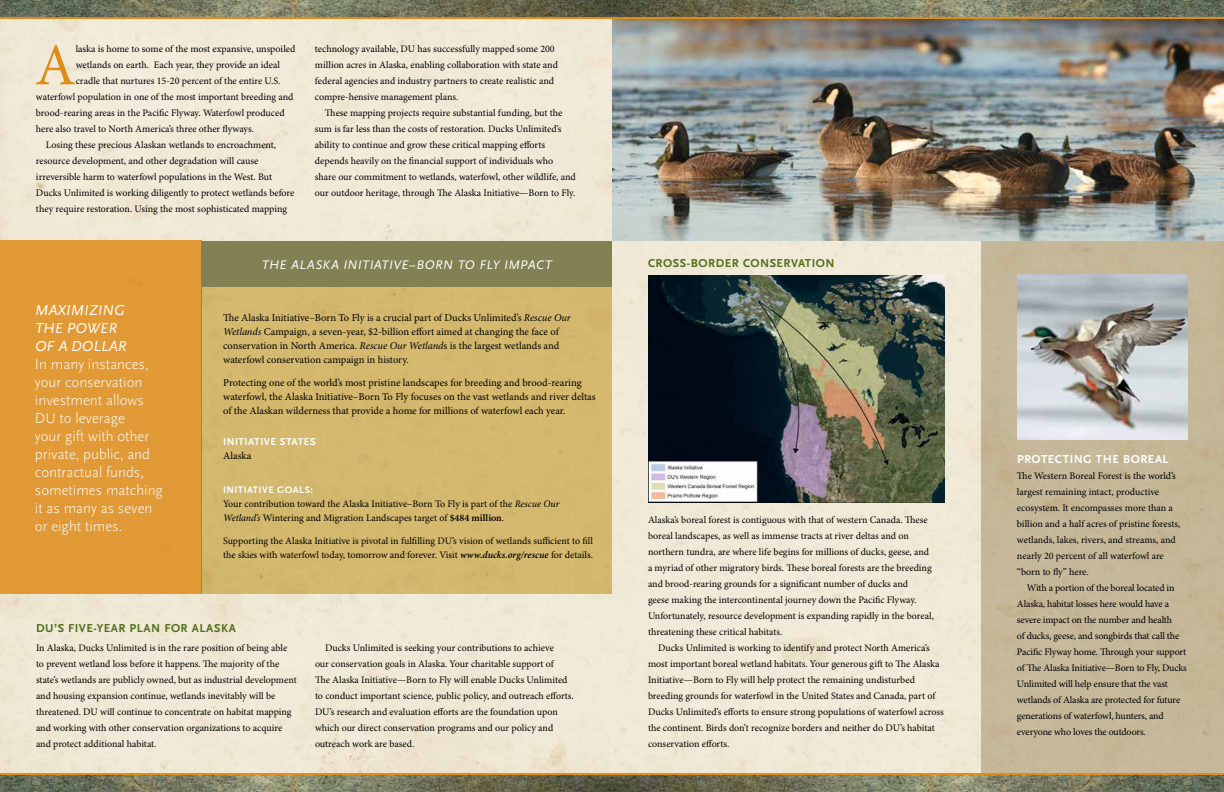
<style>
.page{position:relative;width:1224px;height:792px;background:#fff}
.page>*{position:absolute;margin:0;border:0;box-sizing:border-box;transform-origin:0 0}
.t1{font:59.2px "Minion Pro";color:#df8c19}
.t2{font:300 15px/18px "Scala Sans OT";color:#fff}
.t3{font:italic 15px/18px "Scala Sans OT";letter-spacing:.01em;color:#fff}
.t4{font:italic 13px "Scala Sans OT";letter-spacing:.035em;color:#fff}
.t5{font:700 12px "Scala Sans OT";letter-spacing:.04em;color:#4f6f19}
.t6{font:700 12px "Scala Sans OT";letter-spacing:.035em;color:#fff}
.t7{font:10.5px/14px "Minion Pro";color:#000}
.t8{font:700 10.5px "Scala Sans OT";letter-spacing:.04em;color:#fff}
.t9{font:10px/16px "Minion Pro";letter-spacing:-.005em;color:#000}
.t10{font:700 10px "Scala Sans OT";letter-spacing:.04em;color:#fff}
.s1{font-style:italic}
.s2{font-weight:600}
.s3{font-weight:600;font-style:italic}
</style>
<div class="page">
<div style="left:0;top:19px;width:981px;height:754px;background:#f1ead8"></div>
<div style="left:981px;top:0;width:243px;height:792px;background:#c5b798"></div>
<img style="left:612px;top:19px;width:612px;height:222px">
<img style="left:0;top:0;width:1224px;height:17px">
<img style="left:0;top:775px;width:1224px;height:17px">
<hr style="left:0;top:17px;width:1224px;height:2px;background:#df8c19">
<hr style="left:0;top:773px;width:1224px;height:2px;background:#df8c19">
<img style="left:1017px;top:274px;width:171px;height:165px">
<img style="left:648px;top:275px;width:296px;height:227px">
<div style="left:0;top:241px;width:202px;height:353px;background:#e19a35"></div>
<div style="left:202px;top:241px;width:410px;height:353px;background:#d4b96e"></div>
<div style="left:202px;top:241px;width:410px;height:46px;background:#818154"></div>
<h1 class="t1" style="left:35px;top:30px;width:42px">A</h1>
<p class="t9" style="left:76px;top:41px;width:221px">laska is home to some of the most expansive, unspoiled</p>
<p class="t9" style="left:76px;top:57px;width:206px">wetlands on earth. Each year, they provide an ideal</p>
<p class="t9" style="left:76px;top:73px;width:206px">cradle that nurtures 15-20 percent of the entire U.S.</p>
<p class="t9" style="left:36px;top:89px;width:259px">waterfowl population in one of the most important breeding and</p>
<p class="t9" style="left:36px;top:105px;width:250px">brood-rearing areas in the Pacific Flyway. Waterfowl produced</p>
<p class="t9" style="left:36px;top:121px;width:220px">here also travel to North America’s three other flyways.</p>
<p class="t9" style="left:46px;top:137px;width:232px">Losing these precious Alaskan wetlands to encroachment,</p>
<p class="t9" style="left:36px;top:153px;width:224px">resource development, and other degradation will cause</p>
<p class="t9" style="left:36px;top:169px;width:238px">irreversible harm to waterfowl populations in the West. But</p>
<p class="t9" style="left:36px;top:185px;width:260px">Ducks Unlimited is working diligently to protect wetlands before</p>
<p class="t9" style="left:36px;top:201px;width:253px">they require restoration. Using the most sophisticated mapping</p>
<p class="t9" style="left:315px;top:41px;width:244px">technology available, DU has successfully mapped some 200 million acres in Alaska, enabling collaboration with state and federal agencies and industry partners to create realistic and compre-hensive management plans.</p>
<p class="t9" style="left:315px;top:105px;width:262px;text-indent:10px">These mapping projects require substantial funding, but the sum is far less than the costs of restoration. Ducks Unlimited’s ability to continue and grow these critical mapping efforts depends heavily on the financial support of individuals who share our commitment to wetlands, waterfowl, other wildlife, and our outdoor heritage, through The Alaska Initiative—Born to Fly.</p>
<h2 class="t3" style="left:35px;top:301px;width:93px">MAXIMIZING<br>THE POWER<br>OF A DOLLAR</h2>
<h2 class="t2" style="left:35px;top:355px;width:130px">In many instances, your conservation investment allows<br>DU to leverage<br>your gift with other private, public, and contractual funds, sometimes matching it as many as seven or eight times.</h2>
<h3 class="t4" style="left:262px;top:258px;width:292px">THE ALASKA INITIATIVE–BORN TO FLY IMPACT</h3>
<p class="t7" style="left:223px;top:311px;width:349px">The Alaska Initiative–Born To Fly is a crucial part of Ducks Unlimited’s <span class="s1">Rescue Our Wetlands</span> Campaign, a seven-year, $2-billion effort aimed at changing the face of conservation in North America. <span class="s1">Rescue Our Wetland</span>s is the largest wetlands and waterfowl conservation campaign in history.</p>
<p class="t7" style="left:223px;top:376px;width:374px">Protecting one of the world’s most pristine landscapes for breeding and brood-rearing waterfowl, the Alaska Initiative–Born To Fly focuses on the vast wetlands and river deltas of the Alaskan wilderness that provide a home for millions of waterfowl each year.</p>
<p class="t8" style="left:223px;top:436px;width:94px">INITIATIVE STATES</p>
<p class="t7" style="left:223px;top:449px;width:30px">Alaska</p>
<p class="t10" style="left:223px;top:484px;width:91px">INITIATIVE GOALS:</p>
<p class="t9" style="left:223px;top:497px;width:338px;line-height:14px">Your contribution toward the Alaska Initiative–Born To Fly is part of the <span class="s1">Rescue Our<br>Wetland’s</span> Wintering and Migration Landscapes target of <span class="s2">$484 million</span>.</p>
<p class="t9" style="left:223px;top:534px;width:371px;line-height:14px">Supporting the Alaska Initiative is pivotal in fulfilling DU’s vision of wetlands sufficient to fill the skies with waterfowl today, tomorrow and forever. Visit <span class="s3">www.ducks.org/rescue</span> for details.</p>
<p class="t5" style="left:36px;top:622px;width:202px">DU’S FIVE-YEAR PLAN FOR ALASKA</p>
<p class="t9" style="left:36px;top:640px;width:262px">In Alaska, Ducks Unlimited is in the rare position of being able to prevent wetland loss before it happens. The majority of the state’s wetlands are publicly owned, but as industrial development and housing expansion continue, wetlands inevitably will be threatened. DU will continue to concentrate on habitat mapping and working with other conservation organizations to acquire and protect additional habitat.</p>
<p class="t9" style="left:315px;top:640px;width:260px;text-indent:10px">Ducks Unlimited is seeking your contributions to achieve<br>our conservation goals in Alaska. Your charitable support of<br>The Alaska Initiative—Born to Fly will enable Ducks Unlimited to conduct important science, public policy, and outreach efforts.<br>DU’s research and evaluation efforts are the foundation upon which our direct conservation programs and our policy and outreach work are based.</p>
<p class="t5" style="left:648px;top:257px;width:188px">CROSS-BORDER CONSERVATION</p>
<p class="t9" style="left:648px;top:513px;width:287px">Alaska’s boreal forest is contiguous with that of western Canada. These boreal landscapes, as well as immense tracts at river deltas and on northern tundra, are where life begins for millions of ducks, geese, and a myriad of other migratory birds. These boreal forests are the breeding and brood-rearing grounds for a significant number of ducks and<br>geese making the intercontinental journey down the Pacific Flyway.<br>Unfortunately, resource development is expanding rapidly in the boreal, threatening these critical habitats.</p>
<p class="t9" style="left:648px;top:641px;width:297px;text-indent:10px">Ducks Unlimited is working to identify and protect North America’s most important boreal wetland habitats. Your generous gift to The Alaska Initiative—Born to Fly will help protect the remaining undisturbed breeding grounds for waterfowl in the United States and Canada, part of Ducks Unlimited’s efforts to ensure strong populations of waterfowl across the continent. Birds don’t recognize borders and neither do DU’s habitat conservation efforts.</p>
<p class="t6" style="left:1017px;top:453px;width:153px">PROTECTING THE BOREAL</p>
<p class="t9" style="left:1017px;top:469px;width:165px">The Western Boreal Forest is the world’s largest remaining intact, productive ecosystem. It encompasses more than a billion and a half acres of pristine forests, wetlands, lakes, rivers, and streams, and nearly 20 percent of all waterfowl are “born to fly” here.</p>
<p class="t9" style="left:1017px;top:581px;width:171px;text-indent:10px">With a portion of the boreal located in Alaska, habitat losses here would have a severe impact on the number and health<br>of ducks, geese, and songbirds that call the Pacific Flyway home. Through your support of The Alaska Initiative—Born to Fly, Ducks Unlimited will help ensure that the vast wetlands of Alaska are protected for future generations of waterfowl, hunters, and everyone who loves the outdoors.</p>
</div>
